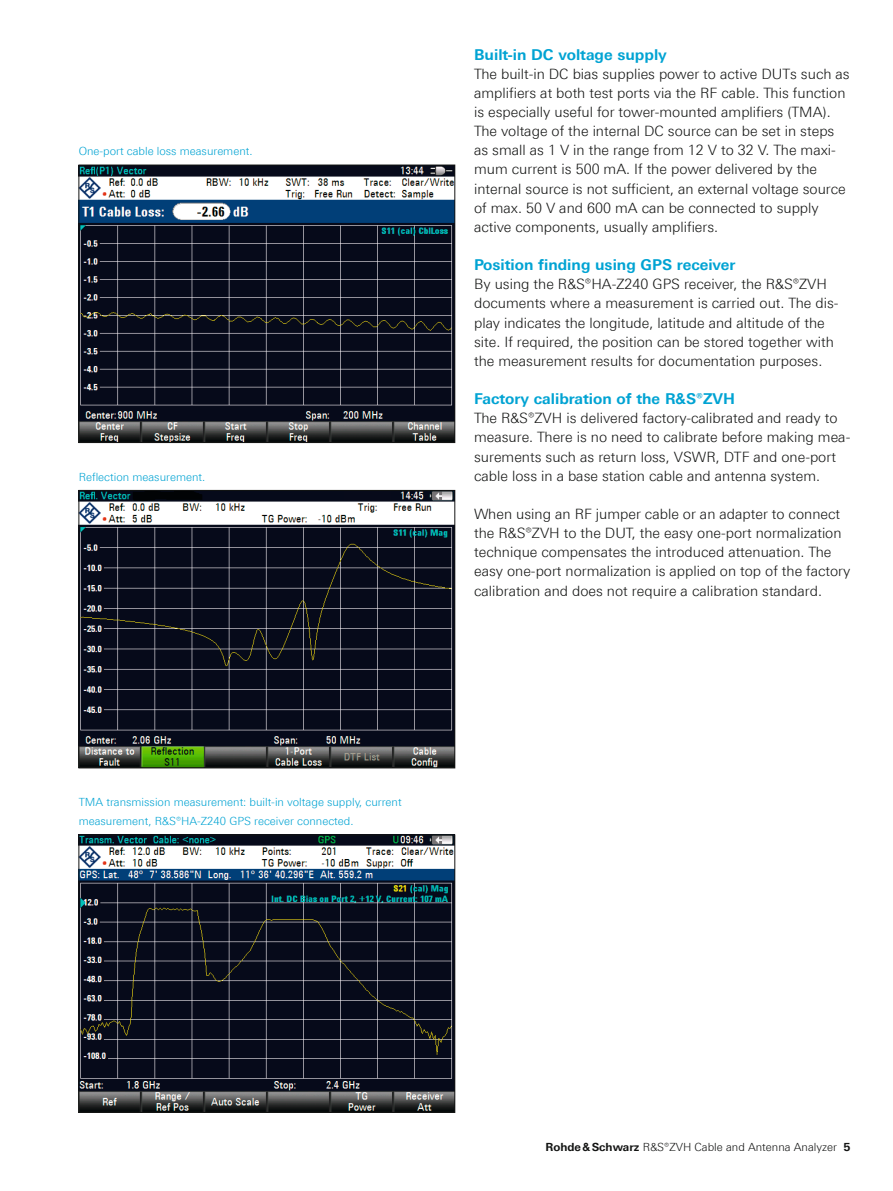
<style>
.page{position:relative;width:893px;height:1191px;background:#fff}
.page>*{position:absolute;margin:0;border:0;box-sizing:border-box;transform-origin:0 0}
.t1{font:700 15px "Linotype Univers 630";color:#00a3d3}
.t2{font:300 14.25px/19.2px "Linotype Univers 330";color:#131413}
.t3{font:300 11.25px/19.2px "Linotype Univers 330";color:#00a3d3}
.t4{font:300 11.25px "Linotype Univers 330";color:#131413}
.s1{font-family:"Linotype Univers 630";font-weight:700}
</style>
<div class="page">
<img style="left:81px;top:167px;width:372px;height:274px">
<div style="left:79px;top:165px;width:376px;height:278px;border:1px solid #131413"></div>
<img style="left:81px;top:492px;width:372px;height:274px">
<div style="left:79px;top:490px;width:376px;height:278px;border:1px solid #131413"></div>
<img style="left:81px;top:836px;width:372px;height:274px">
<div style="left:79px;top:834px;width:376px;height:278px;border:1px solid #131413"></div>
<p class="t3" style="left:79px;top:142px;width:175px">One-port cable loss measurement.</p>
<p class="t3" style="left:79px;top:467px;width:128px">Reflection measurement.</p>
<p class="t1" style="left:474px;top:45px;width:194px">Built-in DC voltage supply</p>
<p class="t2" style="left:474px;top:64px;width:377px">The built-in DC bias supplies power to active DUTs such as amplifiers at both test ports via the RF cable. This function is especially useful for tower-mounted amplifiers (TMA).<br>The voltage of the internal DC source can be set in steps as small as 1 V in the range from 12 V to 32 V. The maxi&shy;mum current is 500 mA. If the power delivered by the internal source is not sufficient, an external voltage source of max. 50 V and 600 mA can be connected to supply active components, usually amplifiers.</p>
<p class="t1" style="left:474px;top:256px;width:263px">Position finding using GPS receiver</p>
<p class="t2" style="left:474px;top:274px;width:366px">By using the R&amp;S®HA-Z240 GPS receiver, the R&amp;S®ZVH documents where a measurement is carried out. The dis&shy;play indicates the longitude, latitude and altitude of the site. If required, the position can be stored together with the measurement results for documentation purposes.</p>
<p class="t1" style="left:474px;top:390px;width:262px">Factory calibration of the R&amp;S®ZVH</p>
<p class="t2" style="left:474px;top:408px;width:378px">The R&amp;S®ZVH is delivered factory-calibrated and ready to measure. There is no need to calibrate before making mea&shy;surements such as return loss, VSWR, DTF and one-port cable loss in a base station cable and antenna system.</p>
<p class="t2" style="left:474px;top:504px;width:378px">When using an RF jumper cable or an adapter to connect the R&amp;S®ZVH to the DUT, the easy one-port normalization technique compensates the introduced attenuation. The easy one-port normalization is applied on top of the factory calibration and does not require a calibration standard.</p>
<p class="t3" style="left:79px;top:792px;width:325px">TMA transmission measurement: built-in voltage supply, current measurement, R&amp;S®HA-Z240 GPS receiver connected.</p>
<p class="t4" style="left:545px;top:1140px;width:306px"><span class="s1">Rohde&amp;Schwarz</span> R&amp;S®ZVH Cable and Antenna Analyzer <span class="s1">5</span></p>
</div>
